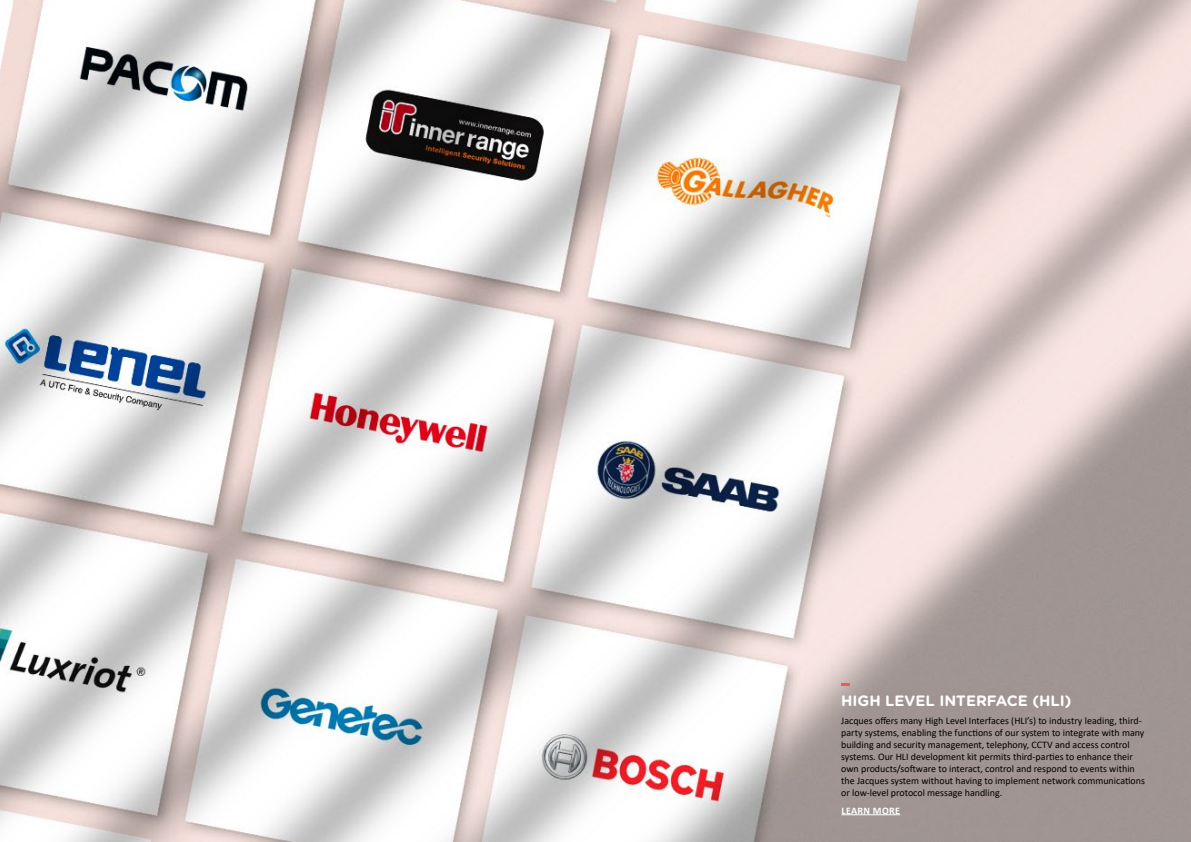
<style>
.page{position:relative;width:1191px;height:842px;background:#fff}
.page>*{position:absolute;margin:0;border:0;box-sizing:border-box;transform-origin:0 0}
.t1{font:700 15px "Gotham Rounded";color:#fff}
.t2{font:10px/12px "Calibri";color:#000}
.t3{font:700 10px "Calibri";letter-spacing:.04em;color:#fff}
</style>
<div class="page">
<img style="left:0;top:0;width:1191px;height:842px">
<hr style="left:841px;top:814px;width:59px;height:1px;background:#fff">
<svg style="left:841px;top:684px;width:8px;height:2px"></svg>
<h1 class="t1" style="left:841px;top:690px;width:232px">HIGH LEVEL INTERFACE (HLI)</h1>
<p class="t2" style="left:841px;top:714px;width:305px">Jacques offers many High Level Interfaces (HLI’s) to industry leading, third&shy;party systems, enabling the functions of our system to integrate with many building and security management, telephony, CCTV and access control systems. Our HLI development kit permits third-parties to enhance their own products/software to interact, control and respond to events within the Jacques system without having to implement network communications or low-level protocol message handling.</p>
<p class="t3" style="left:841px;top:803px;width:60px">LEARN MORE</p>
</div>
